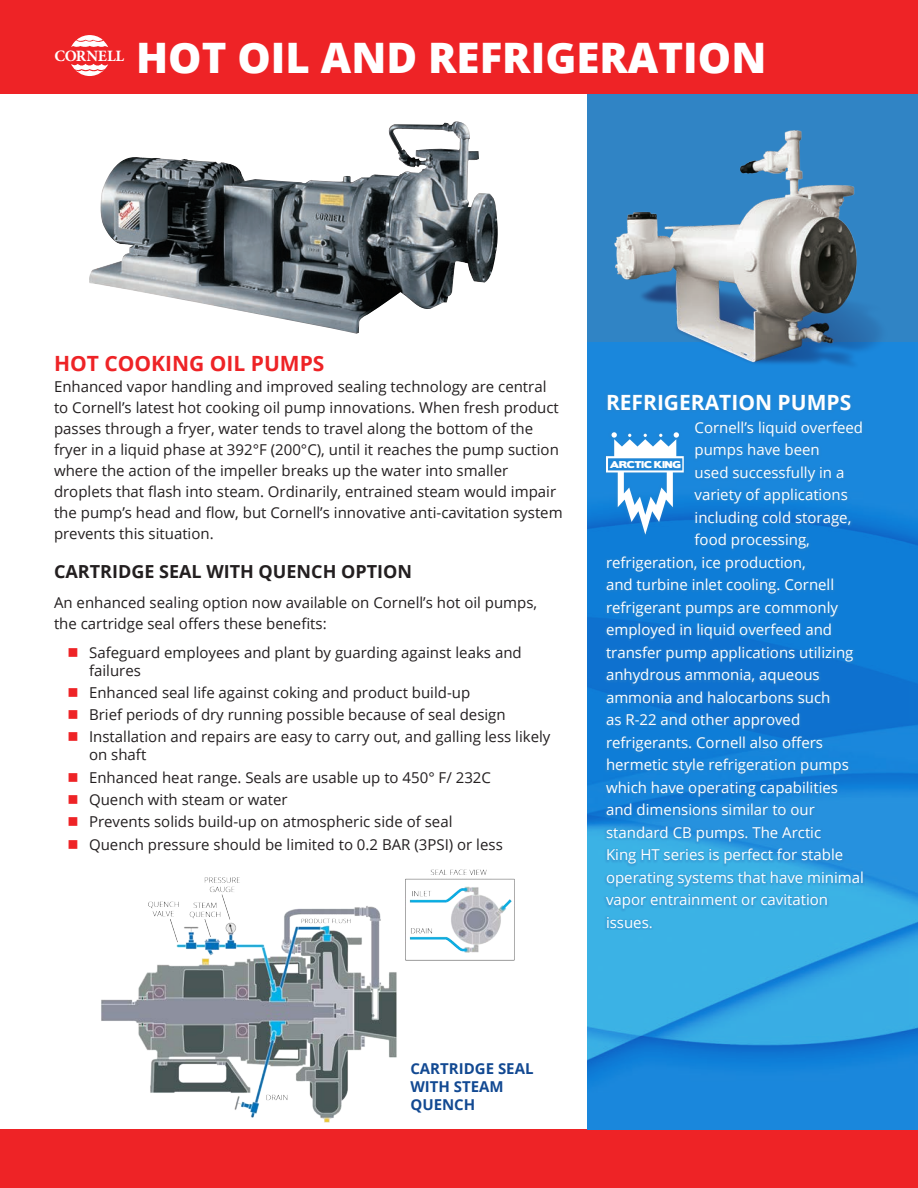
<style>
.page{position:relative;width:918px;height:1188px;background:#fff}
.page>*{position:absolute;margin:0;border:0;box-sizing:border-box;transform-origin:0 0}
._28pt_-_XBOLD_-_WHIT{font:800 42px "Open Sans";color:#fff}
._14pt_-_BOLD_-_ALL_C{font:700 21px "Open Sans";color:#ee2326}
._14pt_-_BOLD_-_ALL_C-2{font:700 21px "Open Sans";color:#fff}
._12pt_SubHeading{font:700 18px "Open Sans";color:#231f20}
.t1{font:700 15.9px "Minion Pro";letter-spacing:-.01em;color:#fff}
.t2{font:15px/21px "Open Sans";color:#231f20}
.t3{font:15px "Open Sans";color:#fff}
._14pt_-_BOLD_-_ALL_C-3{font:700 15px/18px "Open Sans";color:#124992}
.t4{font:8.85px "Boris Black Bloxx";color:#fff}
</style>
<div class="page">
<div style="left:0;top:0;width:918px;height:94px;background:#ee2326"></div>
<svg style="left:71px;top:64px;width:37px;height:12px"></svg>
<svg style="left:71px;top:35px;width:37px;height:12px"></svg>
<div style="left:0;top:1130px;width:918px;height:58px;background:#ee2326"></div>
<div style="left:588px;top:94px;width:330px;height:1036px;background:#3084c5"></div>
<img style="left:588px;top:343px;width:330px;height:787px">
<div style="left:604px;top:393px;width:261px;height:537px;background:#3084c5;opacity:.75"></div>
<svg style="left:606px;top:432px;width:78px;height:103px;background:#5da7e2"></svg>
<img style="left:606px;top:130px;width:294px;height:255px">
<img style="left:101px;top:869px;width:414px;height:254px">
<img style="left:89px;top:122px;width:409px;height:212px">
<p class="t1" style="left:55px;top:45px;width:71px">CORNELL</p>
<p class="_28pt_-_XBOLD_-_WHIT" style="left:136px;top:25px;width:632px">HOT OIL AND REFRIGERATION</p>
<p class="_14pt_-_BOLD_-_ALL_C" style="left:54px;top:349px;width:272px">HOT COOKING OIL PUMPS</p>
<p class="t2" style="left:54px;top:376px;width:510px">Enhanced vapor handling and improved sealing technology are central to Cornell’s latest hot cooking oil pump innovations. When fresh product passes through a fryer, water tends to travel along the bottom of the fryer in a liquid phase at 392°F (200°C), until it reaches the pump suction where the action of the impeller breaks up the water into smaller droplets that flash into steam. Ordinarily, entrained steam would impair the pump’s head and flow, but Cornell’s innovative anti-cavitation system prevents this situation.</p>
<p class="_12pt_SubHeading" style="left:54px;top:559px;width:360px">CARTRIDGE SEAL WITH QUENCH OPTION</p>
<p class="t2" style="left:54px;top:591px;width:485px">An enhanced sealing option now available on Cornell’s hot oil pumps, the cartridge seal offers these benefits:</p>
<p class="t2" style="left:89px;top:643px;width:434px;line-height:18px">Safeguard employees and plant by guarding against leaks and failures</p>
<p class="t2" style="left:89px;top:682px;width:383px">Enhanced seal life against coking and product build-up</p>
<p class="t2" style="left:89px;top:704px;width:418px">Brief periods of dry running possible because of seal design</p>
<p class="t2" style="left:89px;top:728px;width:463px;line-height:18px">Installation and repairs are easy to carry out, and galling less likely on shaft</p>
<p class="t2" style="left:89px;top:766px;width:403px">Enhanced heat range. Seals are usable up to 450° F/ 232C</p>
<p class="t2" style="left:89px;top:789px;width:200px">Quench with steam or water</p>
<p class="t2" style="left:89px;top:811px;width:365px">Prevents solids build-up on atmospheric side of seal</p>
<p class="t2" style="left:89px;top:833px;width:415px">Quench pressure should be limited to 0.2 BAR (3PSI) or less</p>
<p class="_14pt_-_BOLD_-_ALL_C-2" style="left:606px;top:388px;width:247px">REFRIGERATION PUMPS</p>
<p class="t3" style="left:695px;top:417px;width:170px">Cornell’s liquid overfeed</p>
<p class="t3" style="left:695px;top:440px;width:127px">pumps have been</p>
<p class="t3" style="left:695px;top:462px;width:151px">used successfully in a</p>
<p class="t3" style="left:695px;top:485px;width:155px">variety of applications</p>
<p class="t3" style="left:695px;top:507px;width:158px">including cold storage,</p>
<p class="t3" style="left:695px;top:530px;width:117px">food processing,</p>
<p class="t3" style="left:606px;top:552px;width:201px">refrigeration, ice production,</p>
<p class="t3" style="left:606px;top:575px;width:230px">and turbine inlet cooling. Cornell</p>
<p class="t3" style="left:606px;top:597px;width:234px">refrigerant pumps are commonly</p>
<p class="t3" style="left:606px;top:620px;width:228px">employed in liquid overfeed and</p>
<p class="t3" style="left:606px;top:642px;width:249px">transfer pump applications utilizing</p>
<p class="t3" style="left:606px;top:665px;width:215px">anhydrous ammonia, aqueous</p>
<p class="t3" style="left:606px;top:687px;width:226px">ammonia and halocarbons such</p>
<p class="t3" style="left:606px;top:710px;width:196px">as R-22 and other approved</p>
<p class="t3" style="left:606px;top:732px;width:219px">refrigerants. Cornell also offers</p>
<p class="t3" style="left:606px;top:755px;width:244px">hermetic style refrigeration pumps</p>
<p class="t3" style="left:606px;top:777px;width:234px">which have operating capabilities</p>
<p class="t3" style="left:606px;top:800px;width:210px">and dimensions similar to our</p>
<p class="t3" style="left:606px;top:822px;width:217px">standard CB pumps. The Arctic</p>
<p class="t3" style="left:606px;top:845px;width:239px">King HT series is perfect for stable</p>
<p class="t3" style="left:606px;top:867px;width:260px">operating systems that have minimal</p>
<p class="t3" style="left:606px;top:890px;width:224px">vapor entrainment or cavitation</p>
<p class="t3" style="left:606px;top:912px;width:48px">issues.</p>
<p class="t4" style="left:610px;top:458px;width:73px">ARCTIC KING</p>
<p class="_14pt_-_BOLD_-_ALL_C-3" style="left:410px;top:1059px;width:125px">CARTRIDGE SEAL<br>WITH STEAM<br>QUENCH</p>
</div>
